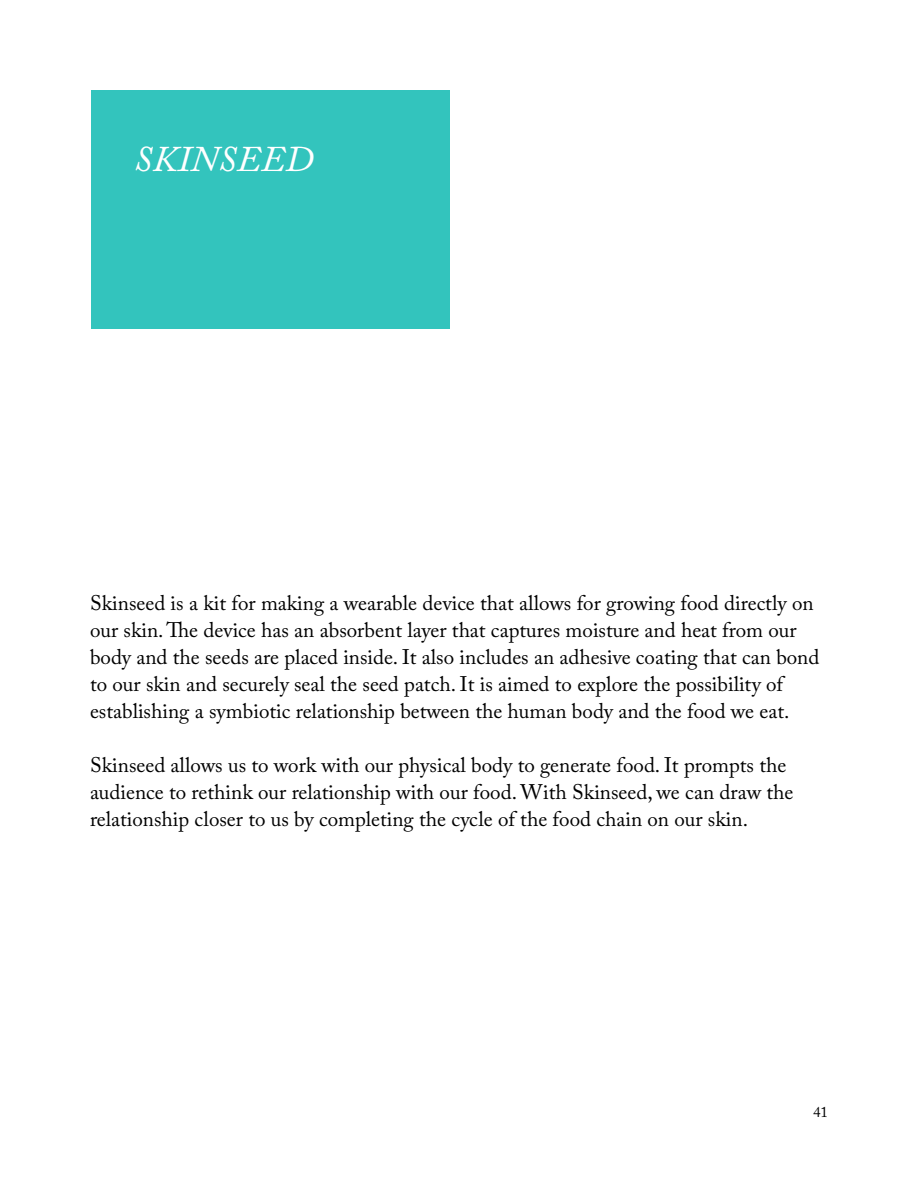
<style>
.page{position:relative;width:918px;height:1188px;background:#fff}
.page>*{position:absolute;margin:0;border:0;box-sizing:border-box;transform-origin:0 0}
.t1{font:italic 36px "Adobe Caslon Pro";letter-spacing:.015em;color:#fff}
.t2{font:21px/27px "Adobe Caslon Pro";color:#000}
.t3{font:15px "Adobe Caslon Pro";color:#000}
</style>
<div class="page">
<div style="left:92px;top:90px;width:358px;height:239px;background:#33c4bd"></div>
<h1 class="t1" style="left:134px;top:138px;width:181px">SKINSEED</h1>
<p class="t2" style="left:90px;top:589px;width:731px">Skinseed is a kit for making a wearable device that allows for growing food directly on our skin. The device has an absorbent layer that captures moisture and heat from our body and the seeds are placed inside. It also includes an adhesive coating that can bond to our skin and securely seal the seed patch. It is aimed to explore the possibility of establishing a symbiotic relationship between the human body and the food we eat.</p>
<p class="t2" style="left:90px;top:751px;width:705px">Skinseed allows us to work with our physical body to generate food. It prompts the audience to rethink our relationship with our food. With Skinseed, we can draw the relationship closer to us by completing the cycle of the food chain on our skin.</p>
<p class="t3" style="left:813px;top:1103px;width:16px">41</p>
</div>
